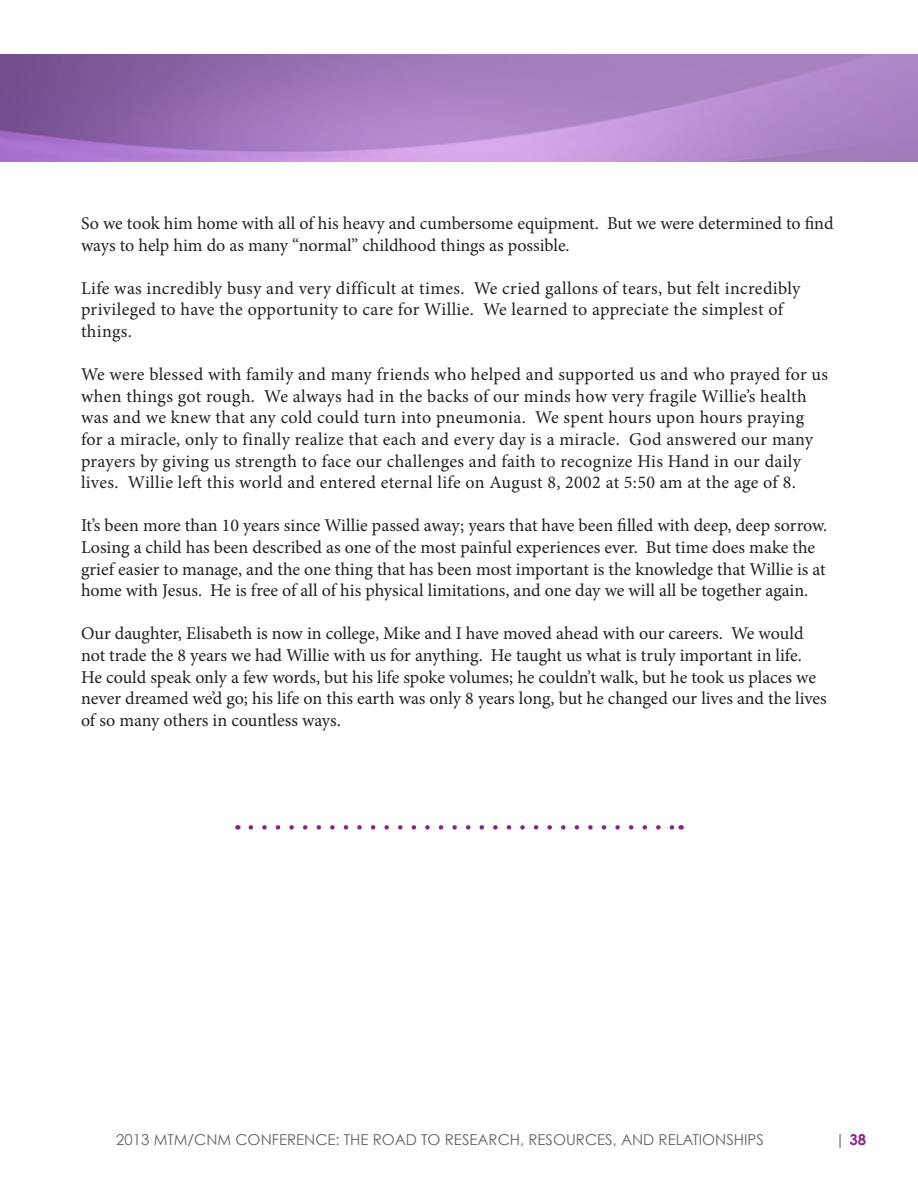
<style>
.page{position:relative;width:918px;height:1188px;background:#fff}
.page>*{position:absolute;margin:0;border:0;box-sizing:border-box;transform-origin:0 0}
.t1{font:18px/21.6px "Minion Pro";letter-spacing:.005em;color:#231f20}
.t2{font:15px "Century Gothic";color:#636366}
.t3{font:700 15px "Century Gothic";color:#8a2389}
.s1{font-weight:400;color:#636366}
</style>
<div class="page">
<img style="left:0;top:54px;width:918px;height:108px">
<svg style="left:251px;top:825px;width:423px;height:5px"></svg>
<p class="t1" style="left:81px;top:213px;width:754px">So we took him home with all of his heavy and cumbersome equipment. But we were determined to find ways to help him do as many “normal” childhood things as possible.</p>
<p class="t1" style="left:81px;top:277px;width:721px">Life was incredibly busy and very difficult at times. We cried gallons of tears, but felt incredibly privileged to have the opportunity to care for Willie. We learned to appreciate the simplest of things.</p>
<p class="t1" style="left:81px;top:364px;width:749px">We were blessed with family and many friends who helped and supported us and who prayed for us when things got rough. We always had in the backs of our minds how very fragile Willie’s health was and we knew that any cold could turn into pneumonia. We spent hours upon hours praying for a miracle, only to finally realize that each and every day is a miracle. God answered our many prayers by giving us strength to face our challenges and faith to recognize His Hand in our daily lives. Willie left this world and entered eternal life on August 8, 2002 at 5:50 am at the age of 8.</p>
<p class="t1" style="left:81px;top:515px;width:748px">It’s been more than 10 years since Willie passed away; years that have been filled with deep, deep sorrow.<br>Losing a child has been described as one of the most painful experiences ever. But time does make the grief easier to manage, and the one thing that has been most important is the knowledge that Willie is at home with Jesus. He is free of all of his physical limitations, and one day we will all be together again.</p>
<p class="t1" style="left:81px;top:623px;width:747px">Our daughter, Elisabeth is now in college, Mike and I have moved ahead with our careers. We would not trade the 8 years we had Willie with us for anything. He taught us what is truly important in life.<br>He could speak only a few words, but his life spoke volumes; he couldn’t walk, but he took us places we never dreamed we’d go; his life on this earth was only 8 years long, but he changed our lives and the lives of so many others in countless ways.</p>
<p class="t2" style="left:116px;top:1131px;width:649px">2013 MTM/CNM CONFERENCE: THE ROAD TO RESEARCH, RESOURCES, AND RELATIONSHIPS</p>
<p class="t3" style="left:835px;top:1130px;width:33px"><span class="s1">|</span> 38</p>
</div>
